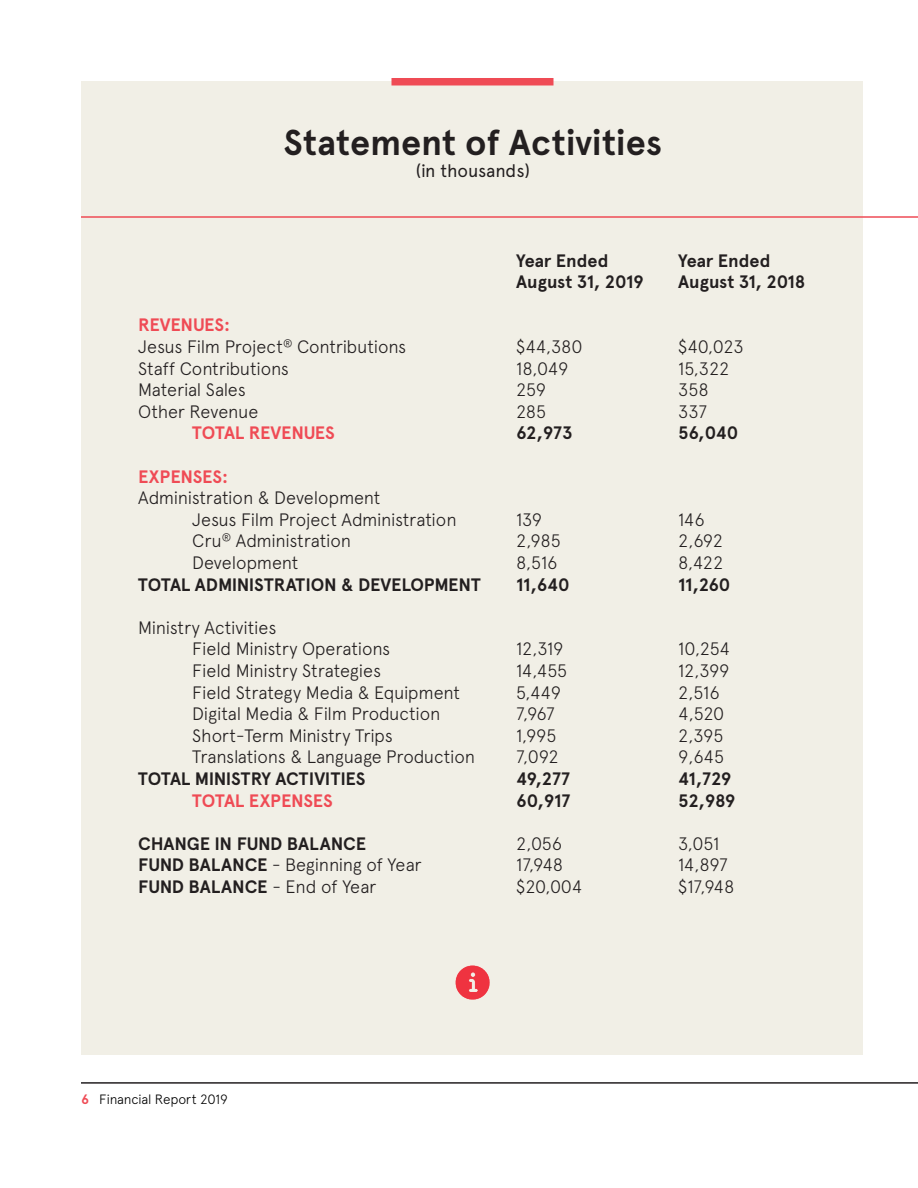
<style>
.page{position:relative;width:918px;height:1188px;background:#fff}
.page>*{position:absolute;margin:0;border:0;box-sizing:border-box;transform-origin:0 0}
.t1{font:700 36px "Apercu Pro";color:#231f20}
.t2{font:300 18px "Apercu Pro";letter-spacing:-.015em;color:#231f20}
.t3{font:700 18px "Apercu Pro";letter-spacing:-.01em;color:#231f20}
.t4{font:700 18px "Apercu Pro";letter-spacing:-.01em;color:#ef4b55}
.t5{font:18px "Apercu Pro";letter-spacing:-.01em;color:#231f20}
.t6{font:300 13.5px "Apercu Pro";letter-spacing:-.02em;color:#000}
.s1{font-weight:700}
.s2{font-weight:300}
.s3{font-weight:700;color:#ef4b55}
</style>
<div class="page">
<div style="left:82px;top:82px;width:781px;height:973px;background:#f1efe6"></div>
<hr style="left:81px;top:1082px;width:837px;height:2px;background:#231f20">
<hr style="left:81px;top:216px;width:837px;height:2px;background:#ef4b55">
<div style="left:392px;top:78px;width:162px;height:7px;background:#ef4b55"></div>
<img style="left:455px;top:965px;width:35px;height:35px">
<p class="t1" style="left:283px;top:115px;width:380px">Statement of Activities</p>
<p class="t5" style="left:416px;top:157px;width:116px">(in thousands)</p>
<p class="t3" style="left:516px;top:247px;width:94px">Year Ended</p>
<p class="t3" style="left:678px;top:247px;width:94px">Year Ended</p>
<p class="t3" style="left:516px;top:268px;width:129px">August 31, 2019</p>
<p class="t3" style="left:678px;top:268px;width:129px">August 31, 2018</p>
<p class="t4" style="left:138px;top:311px;width:94px">REVENUES:</p>
<p class="t2" style="left:138px;top:333px;width:269px">Jesus Film Project<sup>®</sup> Contributions</p>
<p class="t2" style="left:516px;top:333px;width:68px">$44,380</p>
<p class="t2" style="left:678px;top:333px;width:67px">$40,023</p>
<p class="t2" style="left:138px;top:355px;width:152px">Staff Contributions</p>
<p class="t2" style="left:516px;top:355px;width:54px">18,049</p>
<p class="t2" style="left:678px;top:355px;width:53px">15,322</p>
<p class="t2" style="left:138px;top:376px;width:109px">Material Sales</p>
<p class="t2" style="left:516px;top:376px;width:31px">259</p>
<p class="t2" style="left:678px;top:376px;width:32px">358</p>
<p class="t2" style="left:138px;top:398px;width:122px">Other Revenue</p>
<p class="t2" style="left:516px;top:398px;width:32px">285</p>
<p class="t2" style="left:678px;top:398px;width:30px">337</p>
<p class="t4" style="left:192px;top:419px;width:144px">TOTAL REVENUES</p>
<p class="t3" style="left:516px;top:419px;width:58px">62,973</p>
<p class="t3" style="left:678px;top:419px;width:62px">56,040</p>
<p class="t4" style="left:138px;top:463px;width:92px">EXPENSES:</p>
<p class="t2" style="left:138px;top:484px;width:244px">Administration &amp; Development</p>
<p class="t2" style="left:192px;top:506px;width:266px">Jesus Film Project Administration</p>
<p class="t2" style="left:516px;top:506px;width:27px">139</p>
<p class="t2" style="left:678px;top:506px;width:28px">146</p>
<p class="t2" style="left:192px;top:528px;width:160px">Cru<sup>®</sup> Administration</p>
<p class="t2" style="left:516px;top:528px;width:46px">2,985</p>
<p class="t2" style="left:678px;top:528px;width:46px">2,692</p>
<p class="t2" style="left:192px;top:549px;width:108px">Development</p>
<p class="t2" style="left:516px;top:549px;width:43px">8,516</p>
<p class="t2" style="left:678px;top:549px;width:47px">8,422</p>
<p class="t3" style="left:138px;top:571px;width:344px">TOTAL ADMINISTRATION &amp; DEVELOPMENT</p>
<p class="t3" style="left:516px;top:571px;width:55px">11,640</p>
<p class="t3" style="left:678px;top:571px;width:54px">11,260</p>
<p class="t2" style="left:138px;top:614px;width:140px">Ministry Activities</p>
<p class="t2" style="left:192px;top:636px;width:200px">Field Ministry Operations</p>
<p class="t2" style="left:516px;top:636px;width:49px">12,319</p>
<p class="t2" style="left:678px;top:636px;width:53px">10,254</p>
<p class="t2" style="left:192px;top:657px;width:190px">Field Ministry Strategies</p>
<p class="t2" style="left:516px;top:657px;width:53px">14,455</p>
<p class="t2" style="left:678px;top:657px;width:53px">12,399</p>
<p class="t2" style="left:192px;top:679px;width:269px">Field Strategy Media &amp; Equipment</p>
<p class="t2" style="left:516px;top:679px;width:46px">5,449</p>
<p class="t2" style="left:678px;top:679px;width:43px">2,516</p>
<p class="t2" style="left:192px;top:700px;width:250px">Digital Media &amp; Film Production</p>
<p class="t2" style="left:516px;top:700px;width:40px">7,967</p>
<p class="t2" style="left:678px;top:700px;width:48px">4,520</p>
<p class="t2" style="left:192px;top:722px;width:202px">Short-Term Ministry Trips</p>
<p class="t2" style="left:516px;top:722px;width:42px">1,995</p>
<p class="t2" style="left:678px;top:722px;width:47px">2,395</p>
<p class="t2" style="left:192px;top:744px;width:285px">Translations &amp; Language Production</p>
<p class="t2" style="left:516px;top:744px;width:44px">7,092</p>
<p class="t2" style="left:678px;top:744px;width:47px">9,645</p>
<p class="t3" style="left:138px;top:765px;width:229px">TOTAL MINISTRY ACTIVITIES</p>
<p class="t3" style="left:516px;top:765px;width:55px">49,277</p>
<p class="t3" style="left:678px;top:765px;width:55px">41,729</p>
<p class="t4" style="left:192px;top:787px;width:142px">TOTAL EXPENSES</p>
<p class="t3" style="left:516px;top:787px;width:56px">60,917</p>
<p class="t3" style="left:678px;top:787px;width:59px">52,989</p>
<p class="t3" style="left:138px;top:830px;width:229px">CHANGE IN FUND BALANCE</p>
<p class="t2" style="left:516px;top:830px;width:47px">2,056</p>
<p class="t2" style="left:678px;top:830px;width:43px">3,051</p>
<p class="t2" style="left:138px;top:852px;width:285px"><span class="s1">FUND BALANCE</span> - Beginning of Year</p>
<p class="t2" style="left:516px;top:852px;width:49px">17,948</p>
<p class="t2" style="left:678px;top:852px;width:51px">14,897</p>
<p class="t3" style="left:138px;top:873px;width:240px">FUND BALANCE <span class="s2">- End of Year</span></p>
<p class="t2" style="left:516px;top:873px;width:68px">$20,004</p>
<p class="t2" style="left:678px;top:873px;width:58px">$17,948</p>
<p class="t6" style="left:81px;top:1089px;width:148px"><span class="s3">6</span> Financial Report 2019</p>
</div>
